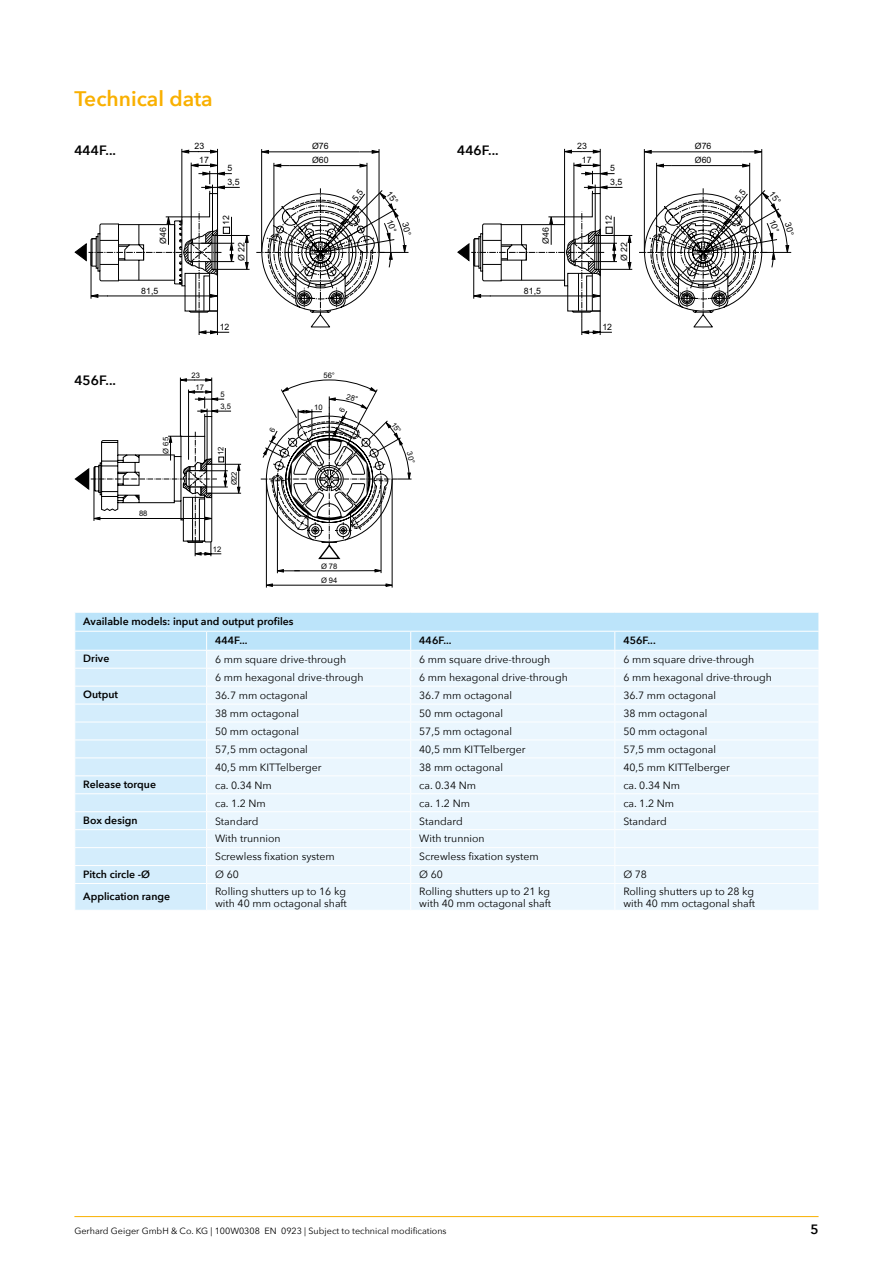
<style>
.page{position:relative;width:893px;height:1263px;background:#fff}
.page>*{position:absolute;margin:0;border:0;box-sizing:border-box;transform-origin:0 0}
.t1{font:600 21px "Avenir Next";color:#f9b000}
.t2{font:600 13.5px "Avenir Next";color:#000}
.t3{font:10.5px/12px "Avenir Next";color:#000}
.t4{font:600 10.5px/19px "Avenir Next";color:#000}
.t5{font:9px "Avenir Next";color:#000}
.t6{font:8.7px/13.8px "Arial";color:#000}
.t7{font:7.65px/12px "Arial";letter-spacing:-.02em;color:#000}
</style>
<div class="page">
<hr style="left:74px;top:1216px;width:745px;height:1px;background:#f9b000">
<svg style="left:75px;top:612px;width:744px;height:298px"></svg>
<hr style="left:74px;top:631px;width:133px;height:1px;background:#fff">
<hr style="left:207px;top:631px;width:204px;height:1px;background:#fff">
<hr style="left:411px;top:631px;width:204px;height:1px;background:#fff">
<hr style="left:615px;top:631px;width:204px;height:1px;background:#fff">
<svg style="left:74px;top:149px;width:335px;height:186px"></svg>
<svg style="left:74px;top:377px;width:338px;height:210px"></svg>
<svg style="left:457px;top:149px;width:335px;height:186px"></svg>
<h1 class="t1" style="left:74px;top:81px;width:140px">Technical data</h1>
<p class="t2" style="left:74px;top:139px;width:43px">444F...</p>
<p class="t6" style="left:156px;top:244px;width:18px;rotate:-90deg">Ø46</p>
<p class="t6" style="left:141px;top:284px;width:19px">81,5</p>
<p class="t6" style="left:195px;top:139px;width:11px">23</p>
<p class="t6" style="left:199px;top:153px;width:11px">17</p>
<p class="t6" style="left:227px;top:161px;width:14px">5<br>3,5</p>
<p class="t6" style="left:219px;top:225px;width:11px;rotate:-90deg">12</p>
<p class="t6" style="left:235px;top:261px;width:20px;rotate:-90deg">Ø 22</p>
<p class="t6" style="left:220px;top:320px;width:11px">12</p>
<p class="t6" style="left:312px;top:139px;width:18px">Ø76</p>
<p class="t6" style="left:312px;top:153px;width:18px">Ø60</p>
<p class="t2" style="left:74px;top:369px;width:43px">456F...</p>
<p class="t7" style="left:160px;top:454px;width:18px;rotate:-90deg">Ø 65</p>
<p class="t7" style="left:139px;top:508px;width:10px">88</p>
<p class="t7" style="left:191px;top:369px;width:10px">23</p>
<p class="t7" style="left:323px;top:369px;width:13px">56°</p>
<p class="t7" style="left:195px;top:381px;width:10px">17</p>
<p class="t7" style="left:314px;top:402px;width:10px">10</p>
<p class="t7" style="left:220px;top:388px;width:12px">5<br>3,5</p>
<p class="t7" style="left:215px;top:455px;width:10px;rotate:-90deg">12</p>
<p class="t7" style="left:228px;top:485px;width:16px;rotate:-90deg">Ø22</p>
<p class="t7" style="left:213px;top:543px;width:10px">12</p>
<p class="t7" style="left:321px;top:560px;width:18px">Ø 78</p>
<p class="t7" style="left:321px;top:574px;width:18px">Ø 94</p>
<p class="t4" style="left:215px;top:612px;width:80px;text-indent:-132px">Available models: input and output profiles<br>444F...</p>
<p class="t2" style="left:457px;top:139px;width:43px">446F...</p>
<p class="t6" style="left:539px;top:244px;width:18px;rotate:-90deg">Ø46</p>
<p class="t6" style="left:524px;top:284px;width:19px">81,5</p>
<p class="t6" style="left:577px;top:139px;width:11px">23</p>
<p class="t6" style="left:582px;top:153px;width:11px">17</p>
<p class="t6" style="left:610px;top:161px;width:14px">5<br>3,5</p>
<p class="t6" style="left:602px;top:225px;width:11px;rotate:-90deg">12</p>
<p class="t6" style="left:617px;top:261px;width:20px;rotate:-90deg">Ø 22</p>
<p class="t6" style="left:602px;top:320px;width:11px">12</p>
<p class="t6" style="left:695px;top:139px;width:18px">Ø76</p>
<p class="t6" style="left:695px;top:153px;width:18px">Ø60</p>
<p class="t4" style="left:419px;top:631px;width:34px">446F...</p>
<p class="t4" style="left:623px;top:631px;width:34px">456F...</p>
<p class="t4" style="left:83px;top:649px;width:28px">Drive</p>
<p class="t3" style="left:215px;top:653px;width:133px">6 mm square drive-through</p>
<p class="t3" style="left:419px;top:653px;width:133px">6 mm square drive-through</p>
<p class="t3" style="left:623px;top:653px;width:133px">6 mm square drive-through</p>
<p class="t3" style="left:215px;top:671px;width:150px">6 mm hexagonal drive-through</p>
<p class="t3" style="left:419px;top:671px;width:150px">6 mm hexagonal drive-through</p>
<p class="t3" style="left:623px;top:671px;width:150px">6 mm hexagonal drive-through</p>
<p class="t4" style="left:83px;top:685px;width:36px">Output</p>
<p class="t3" style="left:215px;top:689px;width:94px">36.7 mm octagonal</p>
<p class="t3" style="left:419px;top:689px;width:94px">36.7 mm octagonal</p>
<p class="t3" style="left:623px;top:689px;width:94px">36.7 mm octagonal</p>
<p class="t3" style="left:215px;top:707px;width:85px">38 mm octagonal</p>
<p class="t3" style="left:419px;top:707px;width:85px">50 mm octagonal</p>
<p class="t3" style="left:623px;top:707px;width:85px">38 mm octagonal</p>
<p class="t3" style="left:215px;top:725px;width:85px">50 mm octagonal</p>
<p class="t3" style="left:419px;top:725px;width:94px">57,5 mm octagonal</p>
<p class="t3" style="left:623px;top:725px;width:85px">50 mm octagonal</p>
<p class="t3" style="left:215px;top:743px;width:94px">57,5 mm octagonal</p>
<p class="t3" style="left:419px;top:743px;width:108px">40,5 mm KITTelberger</p>
<p class="t3" style="left:623px;top:743px;width:94px">57,5 mm octagonal</p>
<p class="t3" style="left:215px;top:760px;width:108px">40,5 mm KITTelberger</p>
<p class="t3" style="left:419px;top:760px;width:85px">38 mm octagonal</p>
<p class="t3" style="left:623px;top:760px;width:108px">40,5 mm KITTelberger</p>
<p class="t4" style="left:83px;top:775px;width:74px">Release torque</p>
<p class="t3" style="left:215px;top:778px;width:58px">ca. 0.34 Nm</p>
<p class="t3" style="left:419px;top:778px;width:58px">ca. 0.34 Nm</p>
<p class="t3" style="left:623px;top:778px;width:58px">ca. 0.34 Nm</p>
<p class="t3" style="left:215px;top:796px;width:52px">ca. 1.2 Nm</p>
<p class="t3" style="left:419px;top:796px;width:52px">ca. 1.2 Nm</p>
<p class="t3" style="left:623px;top:796px;width:52px">ca. 1.2 Nm</p>
<p class="t4" style="left:83px;top:810px;width:56px">Box design</p>
<p class="t3" style="left:215px;top:814px;width:45px">Standard</p>
<p class="t3" style="left:419px;top:814px;width:45px">Standard</p>
<p class="t3" style="left:623px;top:814px;width:45px">Standard</p>
<p class="t3" style="left:215px;top:832px;width:67px">With trunnion</p>
<p class="t3" style="left:419px;top:832px;width:67px">With trunnion</p>
<p class="t3" style="left:215px;top:850px;width:121px">Screwless fixation system</p>
<p class="t3" style="left:419px;top:850px;width:121px">Screwless fixation system</p>
<p class="t4" style="left:83px;top:864px;width:68px">Pitch circle -Ø</p>
<p class="t3" style="left:215px;top:868px;width:25px">Ø 60</p>
<p class="t3" style="left:419px;top:868px;width:25px">Ø 60</p>
<p class="t3" style="left:623px;top:868px;width:25px">Ø 78</p>
<p class="t4" style="left:83px;top:887px;width:88px">Application range</p>
<p class="t3" style="left:215px;top:884px;width:133px">Rolling shutters up to 16 kg with 40 mm octagonal shaft</p>
<p class="t3" style="left:419px;top:884px;width:133px">Rolling shutters up to 21 kg with 40 mm octagonal shaft</p>
<p class="t3" style="left:623px;top:884px;width:133px">Rolling shutters up to 28 kg with 40 mm octagonal shaft</p>
<p class="t5" style="left:74px;top:1223px;width:374px">Gerhard Geiger GmbH &amp; Co. KG | 100W0308 EN 0923 | Subject to technical modifications</p>
<p class="t2" style="left:810px;top:1218px;width:10px">5</p>
</div>
